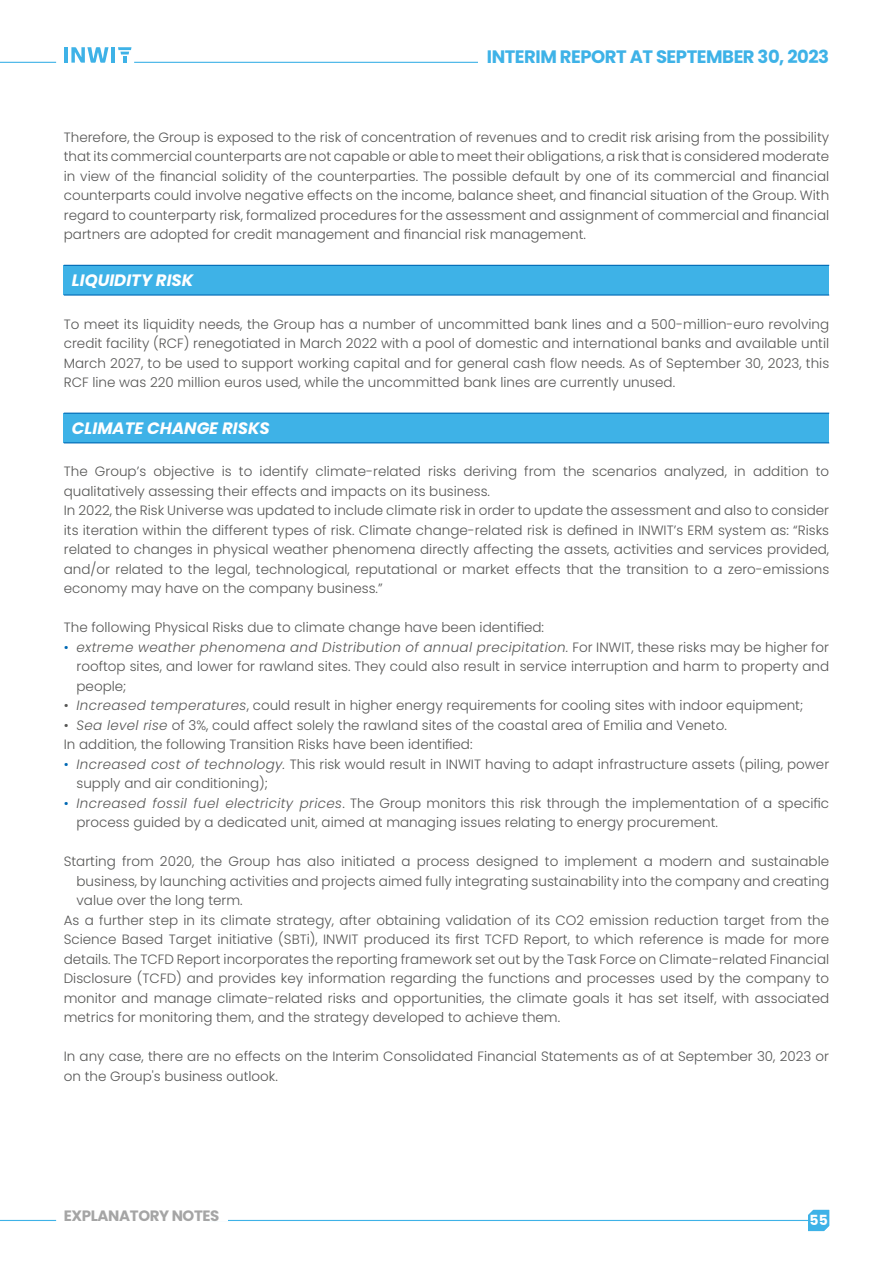
<style>
.page{position:relative;width:893px;height:1263px;background:#fff}
.page>*{position:absolute;margin:0;border:0;box-sizing:border-box;transform-origin:0 0}
.t1{font:700 18px "Poppins";letter-spacing:-.025em;color:#3eb2e7}
.Testo{font:italic 700 16.5px "Poppins";color:#fff}
.t2{font:700 15px "Poppins";letter-spacing:-.025em;color:#a5a5a5}
.t3{font:700 13.95px "Poppins";color:#fff}
.Testo-2{font:300 13.5px/19.5px "Poppins";color:#575756;text-align:justify}
.s1{color:#0069b4}
.s2{font-style:italic}
</style>
<div class="page">
<hr style="left:207px;top:1220px;width:602px;height:1px;background:#3eb2e7">
<div style="left:64px;top:1205px;width:164px;height:16px;background:#fff"></div>
<hr style="left:0;top:1220px;width:56px;height:1px;background:#3eb2e7">
<hr style="left:64px;top:47px;width:3px;height:16px;background:#3eb2e7">
<svg style="left:71px;top:47px;width:38px;height:16px"></svg>
<hr style="left:111px;top:47px;width:4px;height:16px;background:#3eb2e7">
<svg style="left:118px;top:47px;width:14px;height:16px"></svg>
<hr style="left:134px;top:62px;width:618px;height:1px;background:#3eb2e7">
<hr style="left:0;top:62px;width:56px;height:1px;background:#3eb2e7">
<div style="left:478px;top:44px;width:351px;height:19px;background:#fff"></div>
<svg style="left:808px;top:1210px;width:21px;height:21px"></svg>
<div style="left:64px;top:265px;width:765px;height:30px;background:#3eb2e7"></div>
<hr style="left:64px;top:265px;width:765px;height:1px;background:#0069b4">
<hr style="left:64px;top:294px;width:765px;height:2px;background:#0069b4">
<div style="left:64px;top:413px;width:765px;height:30px;background:#3eb2e7"></div>
<hr style="left:64px;top:413px;width:765px;height:1px;background:#0069b4">
<hr style="left:64px;top:442px;width:765px;height:1px;background:#0069b4">
<h1 class="t1" style="left:487px;top:46px;width:344px">INTERIM REPORT AT SEPTEMBER 30, 2023</h1>
<p class="Testo-2" style="left:64px;top:127px;width:767px">Therefore, the Group is exposed to the risk of concentration of revenues and to credit risk arising from the possibility that its commercial counterparts are not capable or able to meet their obligations, a risk that is considered moderate in view of the financial solidity of the counterparties. The possible default by one of its commercial and financial counterparts could involve negative effects on the income, balance sheet, and financial situation of the Group. With regard to counterparty risk, formalized procedures for the assessment and assignment of commercial and financial partners are adopted for credit management and financial risk management.</p>
<p class="Testo" style="left:72px;top:271px;width:123px">LIQUIDITY RISK</p>
<p class="Testo-2" style="left:64px;top:314px;width:767px">To meet its liquidity needs, the Group has a number of uncommitted bank lines and a 500-million-euro revolving credit facility (RCF) renegotiated in March 2022 with a pool of domestic and international banks and available until March 2027, to be used to support working capital and for general cash flow needs. As of September 30, 2023, this RCF line was 220 million euros used, while the uncommitted bank lines are currently unused.</p>
<p class="Testo" style="left:72px;top:418px;width:199px">CLIMATE CHANGE RISKS</p>
<p class="Testo-2" style="left:64px;top:462px;width:767px">The Group’s objective is to identify climate-related risks deriving from the scenarios analyzed, in addition to qualitatively assessing their effects and impacts on its business.</p>
<p class="Testo-2" style="left:64px;top:501px;width:767px">In 2022, the Risk Universe was updated to include climate risk in order to update the assessment and also to consider its iteration within the different types of risk. Climate change-related risk is defined in INWIT’s ERM system as: “Risks related to changes in physical weather phenomena directly affecting the assets, activities and services provided, and/or related to the legal, technological, reputational or market effects that the transition to a zero-emissions economy may have on the company business.”</p>
<p class="Testo-2" style="left:64px;top:618px;width:482px">The following Physical Risks due to climate change have been identified:</p>
<p class="Testo-2" style="left:77px;top:637px;width:754px;text-indent:-13px"><span class="s1">•</span> <span class="s2">extreme weather phenomena and Distribution of annual precipitation.</span> For INWIT, these risks may be higher for rooftop sites, and lower for rawland sites. They could also result in service interruption and harm to property and people;</p>
<p class="Testo-2" style="left:64px;top:696px;width:741px">• <span class="s2">Increased temperatures</span>, could result in higher energy requirements for cooling sites with indoor equipment;</p>
<p class="Testo-2" style="left:64px;top:715px;width:664px">• <span class="s2">Sea level rise</span> of 3%, could affect solely the rawland sites of the coastal area of Emilia and Veneto.</p>
<p class="Testo-2" style="left:64px;top:735px;width:410px">In addition, the following Transition Risks have been identified:</p>
<p class="Testo-2" style="left:77px;top:754px;width:754px;text-indent:-13px"><span class="s1">•</span> <span class="s2">Increased cost of technology.</span> This risk would result in INWIT having to adapt infrastructure assets (piling, power supply and air conditioning);</p>
<p class="Testo-2" style="left:77px;top:793px;width:754px;text-indent:-13px"><span class="s1">•</span> <span class="s2">Increased fossil fuel electricity prices</span>. The Group monitors this risk through the implementation of a specific process guided by a dedicated unit, aimed at managing issues relating to energy procurement.</p>
<p class="Testo-2" style="left:77px;top:852px;width:754px;text-indent:-13px">Starting from 2020, the Group has also initiated a process designed to implement a modern and sustainable business, by launching activities and projects aimed fully integrating sustainability into the company and creating value over the long term.</p>
<p class="Testo-2" style="left:64px;top:910px;width:767px">As a further step in its climate strategy, after obtaining validation of its CO2 emission reduction target from the Science Based Target initiative (SBTi), INWIT produced its first TCFD Report, to which reference is made for more details. The TCFD Report incorporates the reporting framework set out by the Task Force on Climate-related Financial Disclosure (TCFD) and provides key information regarding the functions and processes used by the company to monitor and manage climate-related risks and opportunities, the climate goals it has set itself, with associated metrics for monitoring them, and the strategy developed to achieve them.</p>
<p class="Testo-2" style="left:64px;top:1047px;width:767px">In any case, there are no effects on the Interim Consolidated Financial Statements as of at September 30, 2023 or on the Group's business outlook.</p>
<p class="t2" style="left:64px;top:1207px;width:157px">EXPLANATORY NOTES</p>
<p class="t3" style="left:809px;top:1212px;width:20px">55</p>
</div>
